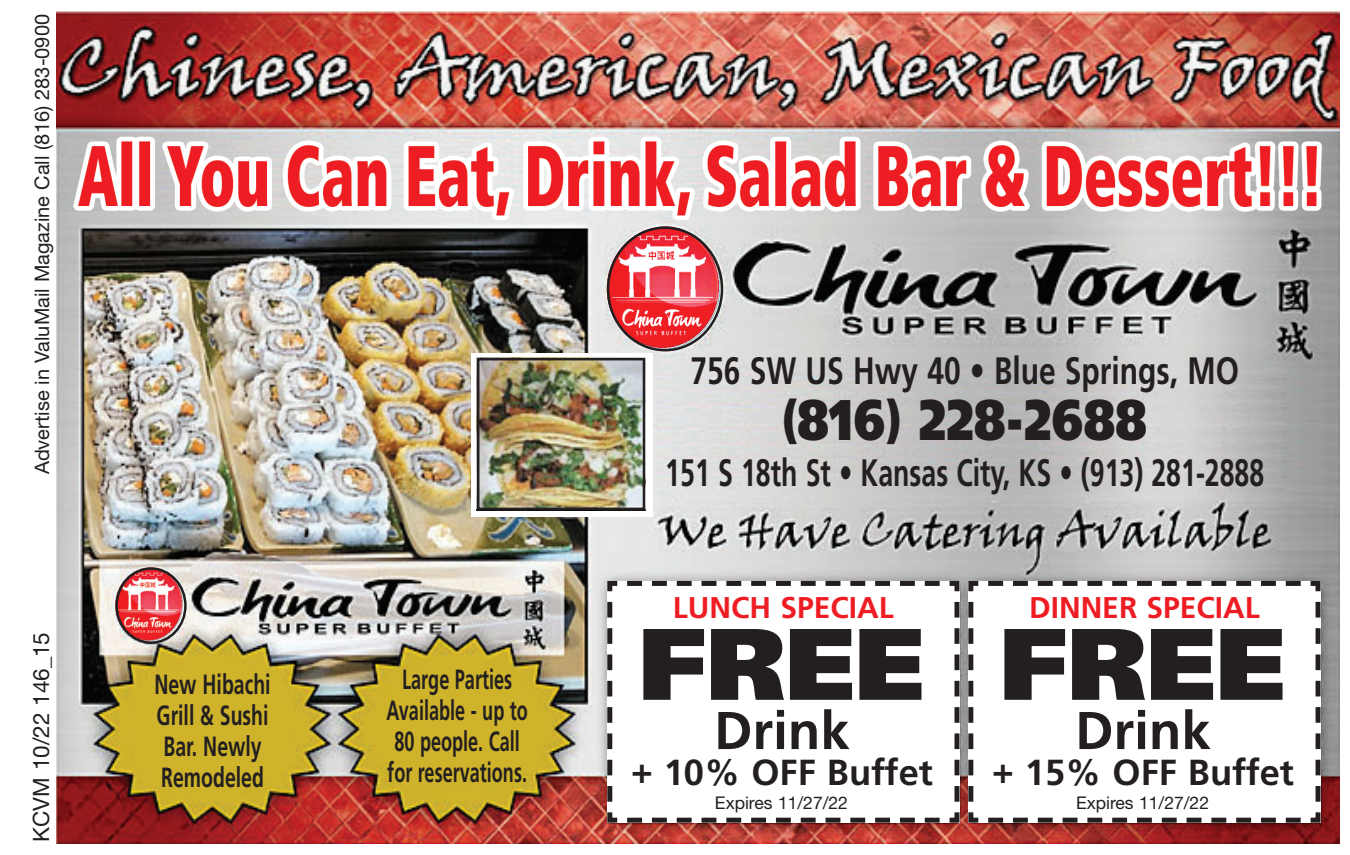
<style>
.page{position:relative;width:1350px;height:855px;background:#fff}
.page>*{position:absolute;margin:0;border:0;box-sizing:border-box;transform-origin:0 0}
.t1{font:900 101.5px "Frutiger";color:#231f20}
.t2{font:900 57.25px "Frutiger";letter-spacing:.025em;color:#231f20;scale:.79 1}
.t3{font:700 53px "Frutiger";color:#231f20}
.t4{font:700 38.25px "Frutiger";color:#231f20;scale:.7 1}
.t5{font:700 38.25px "Frutiger";color:#231f20;scale:.79 1}
.t6{font:700 36.25px "Frutiger";color:#231f20}
.t7{font:700 30px "Frutiger";color:#ee1d23}
.t8{font:700 27.75px/31px "Frutiger";color:#231f20;text-align:center;scale:.65 1}
.t9{font:700 27.75px/31px "Frutiger";color:#231f20;scale:.7 1}
.t10{font:22.5px "Helvetica Neue LT Std";color:#231f20}
.t11{font:20px "Helvetica Neue LT Std";color:#231f20}
.t12{font:17.5px "Helvetica Neue LT Std";color:#231f20}
.s1{font-size:51px}
</style>
<div class="page">
<img style="left:57px;top:11px;width:1282px;height:833px">
<img style="left:57px;top:135px;width:1282px;height:85px">
<svg style="left:605px;top:578px;width:357px;height:247px"></svg>
<svg style="left:966px;top:578px;width:357px;height:247px"></svg>
<svg style="left:471px;top:353px;width:181px;height:164px"></svg>
<img style="left:480px;top:361px;width:162px;height:146px">
<div style="left:477px;top:358px;width:168px;height:152px;border:2px solid #231f20"></div>
<img style="left:607px;top:226px;width:116px;height:125px">
<div style="left:607px;top:226px;width:116px;height:125px;border:2px solid #231f20;border-radius:50%"></div>
<img style="left:115px;top:567px;width:72px;height:76px">
<div style="left:115px;top:567px;width:72px;height:77px;border:2px solid #231f20;border-radius:50%"></div>
<p class="t11" style="left:30px;top:474px;width:462px;rotate:-90deg">Advertise in ValuMail Magazine Call (816) 283-0900</p>
<p class="t10" style="left:28px;top:842px;width:211px;rotate:-90deg">KCVM 10/22 146_15</p>
<p class="t9" style="left:154px;top:668px;width:168px">New Hibachi<br>Grill &amp; Sushi<br>Bar. Newly<br>Remodeled</p>
<p class="t8" style="left:386px;top:663px;width:219px">Large Parties<br>Available - up to<br>80 people. Call for reservations.</p>
<h3 class="t5" style="left:691px;top:349px;width:696px">756 SW US Hwy 40 • Blue Springs, MO</h3>
<h2 class="t2" style="left:783px;top:385px;width:462px"><span class="s1">(</span>816<span class="s1">)</span> 228-2688</h2>
<h3 class="t4" style="left:665px;top:450px;width:857px">151 S 18th St • Kansas City, KS • (913) 281-2888</h3>
<p class="t7" style="left:673px;top:590px;width:222px">LUNCH SPECIAL</p>
<h1 class="t1" style="left:639px;top:602px;width:287px">FREE</h1>
<h3 class="t3" style="left:714px;top:700px;width:137px">Drink</h3>
<h3 class="t6" style="left:631px;top:751px;width:303px">+ 10% OFF Buffet</h3>
<p class="t12" style="left:715px;top:793px;width:135px">Expires 11/27/22</p>
<p class="t7" style="left:1029px;top:590px;width:232px">DINNER SPECIAL</p>
<h1 class="t1" style="left:1000px;top:602px;width:287px">FREE</h1>
<h3 class="t3" style="left:1075px;top:700px;width:137px">Drink</h3>
<h3 class="t6" style="left:992px;top:751px;width:303px">+ 15% OFF Buffet</h3>
<p class="t12" style="left:1076px;top:793px;width:135px">Expires 11/27/22</p>
</div>
